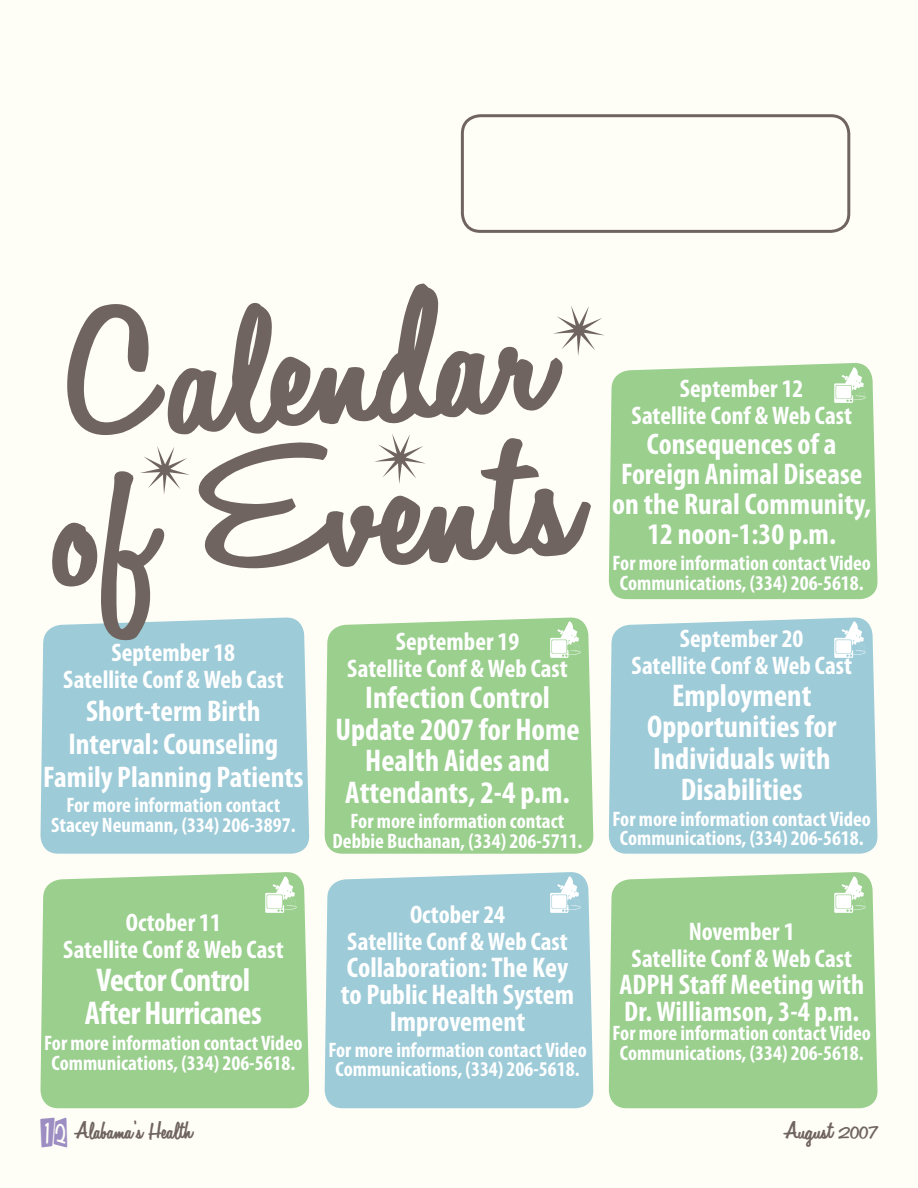
<style>
.page{position:relative;width:918px;height:1188px;background:#fffef6}
.page>*{position:absolute;margin:0;border:0;box-sizing:border-box;transform-origin:0 0}
.t1{font:131.55px/145.9px "Automobile";color:#706460;scale:1.14 1}
.t2{font:38.85px "Klink O Mite";color:#9c8dc3}
.t3{font:700 condensed 33px/33px "Myriad Pro";letter-spacing:-.02em;color:#fff;text-align:center}
.t4{font:700 condensed 31.5px/31.5px "Myriad Pro";color:#fff;text-align:center}
.t5{font:700 condensed 30px/30px "Myriad Pro";color:#fff;text-align:center}
.t6{font:700 condensed 28.5px/27px "Myriad Pro";color:#fff}
.t7{font:700 condensed 25.5px/27px "Myriad Pro";color:#fff;text-align:center}
.t8{font:700 condensed 21px/19.5px "Myriad Pro";color:#fff;text-align:center}
.t9{font:18px "Automobile";color:#706460}
</style>
<div class="page">
<div style="left:461px;top:114px;width:389px;height:119px;border:3px solid #706460;border-radius:18px"></div>
<div style="left:609px;top:363px;width:269px;height:236px;background:#9acf8e"></div>
<img style="left:831px;top:365px;width:35px;height:40px">
<svg style="left:40px;top:617px;width:270px;height:237px;background:#a4ceda"></svg>
<div style="left:324px;top:617px;width:270px;height:237px;background:#9acf8e"></div>
<div style="left:609px;top:617px;width:269px;height:237px;background:#9dcbd8"></div>
<img style="left:831px;top:620px;width:35px;height:40px">
<img style="left:547px;top:620px;width:35px;height:40px">
<div style="left:40px;top:872px;width:270px;height:236px;background:#9acf8e"></div>
<div style="left:324px;top:872px;width:270px;height:236px;background:#9dcbd8"></div>
<div style="left:609px;top:872px;width:269px;height:236px;background:#9acf8e"></div>
<img style="left:831px;top:874px;width:35px;height:40px">
<img style="left:547px;top:874px;width:35px;height:40px">
<img style="left:263px;top:874px;width:35px;height:40px">
<svg style="left:140px;top:446px;width:49px;height:48px"></svg>
<svg style="left:374px;top:434px;width:52px;height:50px"></svg>
<svg style="left:553px;top:306px;width:52px;height:50px"></svg>
<h1 class="t1" style="left:39px;top:337px;width:461px;rotate:-4deg">Calendar of Events</h1>
<p class="t7" style="left:347px;top:630px;width:222px">September 19<br>Satellite Conf &amp; Web Cast</p>
<h3 class="t4" style="left:335px;top:685px;width:246px">Infection Control<br>Update 2007 for Home<br>Health Aides and<br>Attendants, 2-4 p.m.</h3>
<p class="t8" style="left:333px;top:814px;width:251px">For more information contact<br>Debbie Buchanan, (334) 206-5711.</p>
<p class="t7" style="left:63px;top:641px;width:222px">September 18<br>Satellite Conf &amp; Web Cast</p>
<h3 class="t5" style="left:43px;top:697px;width:262px;line-height:33px">Short-term Birth<br>Interval: Counseling<br>Family Planning Patients</h3>
<p class="t8" style="left:51px;top:798px;width:246px">For more information contact<br>Stacey Neumann, (334) 206-3897.</p>
<p class="t7" style="left:632px;top:378px;width:222px">September 12<br>Satellite Conf &amp; Web Cast</p>
<h3 class="t5" style="left:612px;top:432px;width:260px">Consequences of a<br>Foreign Animal Disease on the Rural Community,<br>12 noon-1:30 p.m.</h3>
<p class="t8" style="left:613px;top:555px;width:260px">For more information contact Video<br>Communications, (334) 206-5618.</p>
<p class="t7" style="left:632px;top:628px;width:222px">September 20<br>Satellite Conf &amp; Web Cast</p>
<h3 class="t4" style="left:647px;top:682px;width:191px">Employment<br>Opportunities for<br>Individuals with<br>Disabilities</h3>
<p class="t8" style="left:613px;top:811px;width:260px">For more information contact Video<br>Communications, (334) 206-5618.</p>
<p class="t7" style="left:63px;top:912px;width:222px">October 11<br>Satellite Conf &amp; Web Cast</p>
<h3 class="t3" style="left:85px;top:967px;width:178px">Vector Control<br>After Hurricanes</h3>
<p class="t8" style="left:44px;top:1035px;width:260px">For more information contact Video<br>Communications, (334) 206-5618.</p>
<p class="t7" style="left:347px;top:903px;width:222px">October 24<br>Satellite Conf &amp; Web Cast</p>
<h3 class="t6" style="left:341px;top:956px;width:235px;text-align:center">Collaboration: The Key to Public Health System<br>Improvement</h3>
<p class="t8" style="left:328px;top:1042px;width:260px">For more information contact Video<br>Communications, (334) 206-5618.</p>
<p class="t7" style="left:632px;top:920px;width:222px">November 1<br>Satellite Conf &amp; Web Cast</p>
<h3 class="t6" style="left:619px;top:974px;width:246px">ADPH Staff Meeting with<br>Dr. Williamson, 3-4 p.m.</h3>
<p class="t8" style="left:613px;top:1026px;width:260px">For more information contact Video<br>Communications, (334) 206-5618.</p>
<h2 class="t2" style="left:40px;top:1117px;width:28px">12</h2>
<p class="t9" style="left:74px;top:1121px;width:120px">Alabama’s Health</p>
<p class="t9" style="left:783px;top:1121px;width:96px">August 2007</p>
</div>
